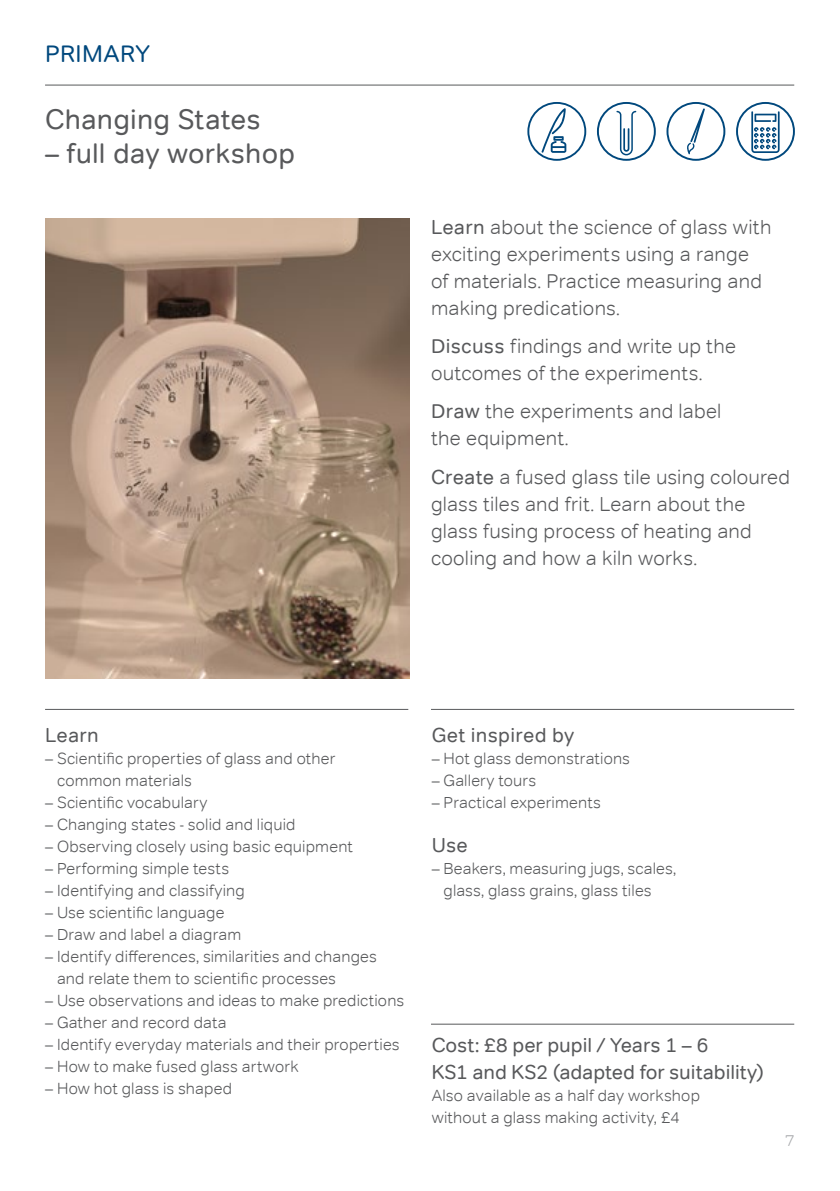
<style>
.page{position:relative;width:840px;height:1191px;background:#fff}
.page>*{position:absolute;margin:0;border:0;box-sizing:border-box;transform-origin:0 0}
.t1{font:28px "Tondo";letter-spacing:.005em;color:#58595b}
.t2{font:24px "Tondo";letter-spacing:.02em;color:#00487d}
.t3{font:300 20px/27px "Tondo";letter-spacing:.01em;color:#58595b}
.t4{font:20px/27px "Tondo";color:#58595b}
.t5{font:300 16px/22px "Tondo";letter-spacing:.01em;color:#58595b}
.t6{font:300 16px "Tondo";color:#a7a9ac}
.s1{font-weight:400}
</style>
<div class="page">
<svg style="left:616px;top:111px;width:20px;height:44px"></svg>
<div style="left:596px;top:102px;width:59px;height:59px;border:2px solid #00487d;border-radius:50%"></div>
<hr style="left:45px;top:85px;width:748px;height:1px;background:#58595b">
<hr style="left:45px;top:709px;width:363px;height:1px;background:#58595b">
<hr style="left:431px;top:709px;width:362px;height:1px;background:#58595b">
<img style="left:46px;top:219px;width:363px;height:459px">
<hr style="left:431px;top:1023px;width:362px;height:1px;background:#58595b">
<svg style="left:687px;top:108px;width:17px;height:46px"></svg>
<div style="left:666px;top:102px;width:59px;height:59px;border:2px solid #00487d;border-radius:50%"></div>
<svg style="left:751px;top:111px;width:28px;height:42px"></svg>
<div style="left:735px;top:102px;width:59px;height:59px;border:2px solid #00487d;border-radius:50%"></div>
<div style="left:527px;top:102px;width:59px;height:59px;border:2px solid #00487d;border-radius:50%"></div>
<svg style="left:541px;top:108px;width:25px;height:45px"></svg>
<h2 class="t2" style="left:45px;top:39px;width:107px">PRIMARY</h2>
<h1 class="t1" style="left:45px;top:102px;width:217px">Changing States</h1>
<h1 class="t1" style="left:45px;top:136px;width:251px">– full day workshop</h1>
<p class="t3" style="left:431px;top:213px;width:342px"><span class="s1">Learn</span> about the science of glass with exciting experiments using a range of materials. Practice measuring and making predications.</p>
<p class="t3" style="left:431px;top:333px;width:306px"><span class="s1">Discuss</span> findings and write up the outcomes of the experiments.</p>
<p class="t3" style="left:431px;top:398px;width:292px"><span class="s1">Draw</span> the experiments and label the equipment.</p>
<p class="t3" style="left:431px;top:463px;width:360px"><span class="s1">Create</span> a fused glass tile using coloured glass tiles and frit. Learn about the glass fusing process of heating and cooling and how a kiln works.</p>
<p class="t4" style="left:45px;top:721px;width:55px">Learn</p>
<p class="t5" style="left:57px;top:747px;width:280px;text-indent:-12px">– Scientific properties of glass and other common materials</p>
<p class="t5" style="left:45px;top:791px;width:164px">– Scientific vocabulary</p>
<p class="t5" style="left:45px;top:813px;width:252px">– Changing states - solid and liquid</p>
<p class="t5" style="left:45px;top:835px;width:309px">– Observing closely using basic equipment</p>
<p class="t5" style="left:45px;top:857px;width:185px">– Performing simple tests</p>
<p class="t5" style="left:45px;top:879px;width:201px">– Identifying and classifying</p>
<p class="t5" style="left:45px;top:901px;width:181px">– Use scientific language</p>
<p class="t5" style="left:45px;top:923px;width:197px">– Draw and label a diagram</p>
<p class="t5" style="left:57px;top:945px;width:321px;text-indent:-12px">– Identify differences, similarities and changes and relate them to scientific processes</p>
<p class="t5" style="left:45px;top:989px;width:360px">– Use observations and ideas to make predictions</p>
<p class="t5" style="left:45px;top:1011px;width:183px">– Gather and record data</p>
<p class="t5" style="left:45px;top:1033px;width:356px">– Identify everyday materials and their properties</p>
<p class="t5" style="left:45px;top:1055px;width:255px">– How to make fused glass artwork</p>
<p class="t5" style="left:45px;top:1077px;width:188px">– How hot glass is shaped</p>
<p class="t4" style="left:431px;top:721px;width:144px">Get inspired by</p>
<p class="t5" style="left:431px;top:747px;width:200px">– Hot glass demonstrations</p>
<p class="t5" style="left:431px;top:769px;width:106px">– Gallery tours</p>
<p class="t5" style="left:431px;top:791px;width:171px">– Practical experiments</p>
<p class="t4" style="left:431px;top:831px;width:38px">Use</p>
<p class="t5" style="left:443px;top:857px;width:234px;text-indent:-12px">– Beakers, measuring jugs, scales, glass, glass grains, glass tiles</p>
<p class="t4" style="left:431px;top:1031px;width:333px">Cost: £8 per pupil / Years 1 – 6<br>KS1 and KS2 (adapted for suitability)</p>
<p class="t5" style="left:431px;top:1084px;width:269px">Also available as a half day workshop without a glass making activity, £4</p>
<p class="t6" style="left:784px;top:1130px;width:11px">7</p>
</div>
